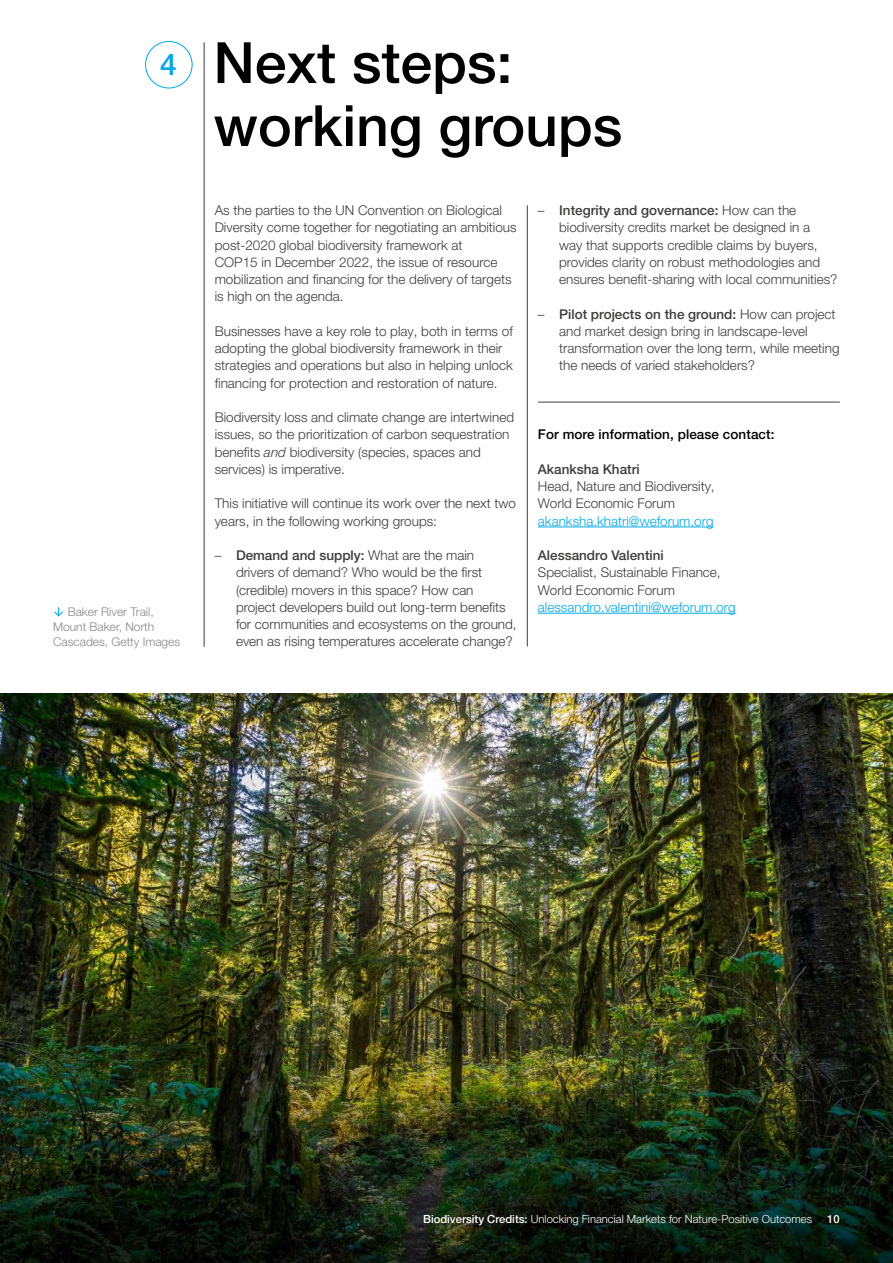
<style>
.page{position:relative;width:893px;height:1263px;background:#fff}
.page>*{position:absolute;margin:0;border:0;box-sizing:border-box;transform-origin:0 0}
.t1{font:500 57px/63px "Helvetica Neue LT Pro";color:#000}
.t2{font:500 30px "Helvetica Neue LT Pro";color:#00a8e7}
.t3{font:300 13.5px/17.2px "Helvetica Neue LT Pro";color:#3c3c3b}
.t4{font:300 13.5px "Helvetica Neue LT Pro";color:#00a8e7}
.t5{font:500 13.5px "Helvetica Neue LT Pro";letter-spacing:.005em;color:#000}
.t6{font:500 13.5px "Helvetica Neue LT Pro";color:#3c3c3b}
.t7{font:300 12px/15px "Helvetica Neue LT Pro";color:#878787}
.t8{font:300 11.25px "Helvetica Neue LT Pro";color:#fff}
.t9{font:500 11.25px "Helvetica Neue LT Pro";color:#fff}
.s1{font-style:italic}
.s2{font-weight:500}
</style>
<div class="page">
<hr style="left:204px;top:42px;width:1px;height:605px;background:#3c3c3b">
<hr style="left:538px;top:402px;width:302px;height:1px;background:#3c3c3b">
<hr style="left:538px;top:527px;width:175px;height:1px;background:#00a8e7">
<hr style="left:538px;top:613px;width:197px;height:1px;background:#00a8e7">
<hr style="left:527px;top:205px;width:1px;height:441px;background:#3c3c3b">
<img style="left:0;top:693px;width:893px;height:570px">
<div style="left:145px;top:41px;width:47px;height:47px;border:1px solid #00a8e7;border-radius:50%"></div>
<svg style="left:54px;top:607px;width:9px;height:9px"></svg>
<h2 class="t2" style="left:160px;top:46px;width:18px">4</h2>
<p class="t7" style="left:53px;top:604px;width:129px;text-indent:15px">Baker River Trail,<br>Mount Baker, North<br>Cascades, Getty Images</p>
<h1 class="t1" style="left:214px;top:31px;width:410px">Next steps: working groups</h1>
<p class="t3" style="left:215px;top:201px;width:303px">As the parties to the UN Convention on Biological Diversity come together for negotiating an ambitious post-2020 global biodiversity framework at<br>COP15 in December 2022, the issue of resource mobilization and financing for the delivery of targets is high on the agenda.</p>
<p class="t3" style="left:215px;top:322px;width:300px">Businesses have a key role to play, both in terms of adopting the global biodiversity framework in their strategies and operations but also in helping unlock financing for protection and restoration of nature.</p>
<p class="t3" style="left:215px;top:408px;width:301px">Biodiversity loss and climate change are intertwined issues, so the prioritization of carbon sequestration benefits <span class="s1">and</span> biodiversity (species, spaces and services) is imperative.</p>
<p class="t3" style="left:215px;top:495px;width:303px">This initiative will continue its work over the next two years, in the following working groups:</p>
<p class="t3" style="left:236px;top:546px;width:282px;text-indent:-21px">– <span class="s2">Demand and supply:</span> What are the main<br>drivers of demand? Who would be the first (credible) movers in this space? How can<br>project developers build out long-term benefits for communities and ecosystems on the ground, even as rising temperatures accelerate change?</p>
<p class="t3" style="left:559px;top:201px;width:280px;text-indent:-21px">– <span class="s2">Integrity and governance:</span> How can the biodiversity credits market be designed in a<br>way that supports credible claims by buyers, provides clarity on robust methodologies and ensures benefit-sharing with local communities?</p>
<p class="t3" style="left:559px;top:305px;width:282px;text-indent:-21px">– <span class="s2">Pilot projects on the ground:</span> How can project and market design bring in landscape-level transformation over the long term, while meeting the needs of varied stakeholders?</p>
<p class="t5" style="left:538px;top:426px;width:238px">For more information, please contact:</p>
<p class="t6" style="left:538px;top:461px;width:103px">Akanksha Khatri</p>
<p class="t3" style="left:538px;top:477px;width:178px">Head, Nature and Biodiversity,<br>World Economic Forum</p>
<p class="t4" style="left:538px;top:513px;width:177px">akanksha.khatri@weforum.org</p>
<p class="t6" style="left:538px;top:547px;width:127px">Alessandro Valentini</p>
<p class="t3" style="left:538px;top:564px;width:184px">Specialist, Sustainable Finance,<br>World Economic Forum</p>
<p class="t4" style="left:538px;top:599px;width:199px">alessandro.valentini@weforum.org</p>
<p class="t8" style="left:423px;top:1212px;width:391px"><span class="s2">Biodiversity Credits:</span> Unlocking Financial Markets for Nature-Positive Outcomes</p>
<p class="t9" style="left:827px;top:1212px;width:14px">10</p>
</div>
